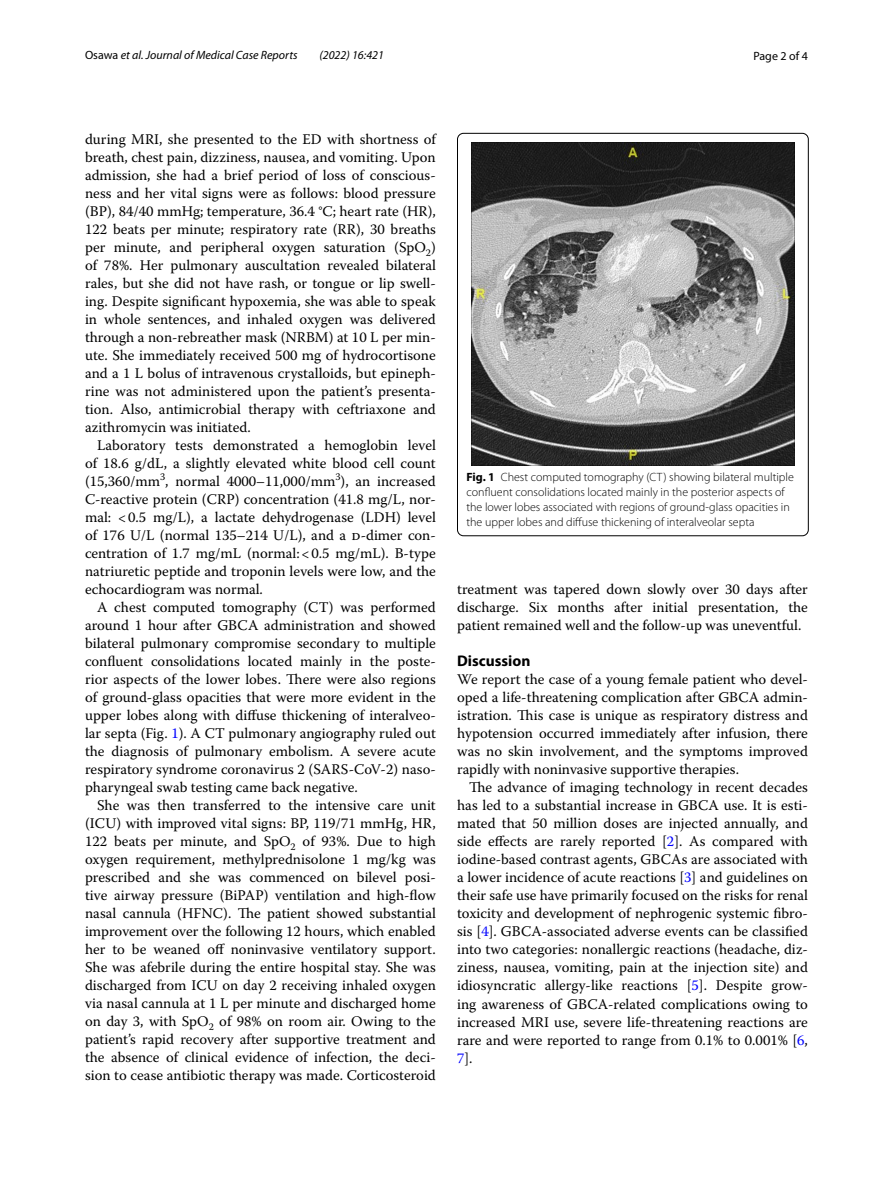
<style>
.page{position:relative;width:893px;height:1187px;background:#fff}
.page>*{position:absolute;margin:0;border:0;box-sizing:border-box;transform-origin:0 0}
.t1{font:700 15.45px "Myriad Pro";color:#000}
.t2{font:14.7px/18px "Warnock Pro";color:#000;text-align:justify}
.t3{font:300 12px/15px "Myriad Pro";color:#000}
.t4{font:italic 12px "Myriad Pro";color:#000}
.t5{font:12px "Myriad Pro";color:#000}
.s1{font-style:normal}
.s2{color:#00f}
.s3{font-weight:700}
</style>
<div class="page">
<img style="left:471px;top:142px;width:323px;height:324px">
<div style="left:457px;top:133px;width:351px;height:403px;border:1px solid #000;border-radius:6px"></div>
<p class="t4" style="left:85px;top:48px;width:214px"><span class="s1">Osawa</span> et al. Journal of Medical Case Reports</p>
<p class="t4" style="left:319px;top:48px;width:66px">(2022) 16:421</p>
<p class="t5" style="left:753px;top:48px;width:56px">Page 2 of 4</p>
<p class="t2" style="left:85px;top:130px;width:352px">during MRI, she presented to the ED with shortness of breath, chest pain, dizziness, nausea, and vomiting. Upon admission, she had a brief period of loss of conscious&shy;ness and her vital signs were as follows: blood pressure (BP), 84/40 mmHg; temperature, 36.4 °C; heart rate (HR), 122 beats per minute; respiratory rate (RR), 30 breaths per minute, and peripheral oxygen saturation (SpO<sub>2</sub>) of 78%. Her pulmonary auscultation revealed bilateral rales, but she did not have rash, or tongue or lip swell&shy;ing. Despite significant hypoxemia, she was able to speak in whole sentences, and inhaled oxygen was delivered through a non-rebreather mask (NRBM) at 10 L per min&shy;ute. She immediately received 500 mg of hydrocortisone and a 1 L bolus of intravenous crystalloids, but epineph&shy;rine was not administered upon the patient’s presenta&shy;tion. Also, antimicrobial therapy with ceftriaxone and azithromycin was initiated.</p>
<p class="t2" style="left:85px;top:436px;width:352px;text-indent:12px">Laboratory tests demonstrated a hemoglobin level of 18.6 g/dL, a slightly elevated white blood cell count (15,360/mm<sup>3</sup>, normal 4000–11,000/mm<sup>3</sup>), an increased C-reactive protein (CRP) concentration (41.8 mg/L, nor&shy;mal: &lt;0.5 mg/L), a lactate dehydrogenase (LDH) level of 176 U/L (normal 135–214 U/L), and a d-dimer con&shy;centration of 1.7 mg/mL (normal:&lt;0.5 mg/mL). B-type natriuretic peptide and troponin levels were low, and the echocardiogram was normal.</p>
<p class="t2" style="left:85px;top:598px;width:352px;text-indent:12px">A chest computed tomography (CT) was performed around 1 hour after GBCA administration and showed bilateral pulmonary compromise secondary to multiple confluent consolidations located mainly in the poste&shy;rior aspects of the lower lobes. There were also regions of ground-glass opacities that were more evident in the upper lobes along with diffuse thickening of interalveo&shy;lar septa (Fig. <span class="s2">1</span>). A CT pulmonary angiography ruled out the diagnosis of pulmonary embolism. A severe acute respiratory syndrome coronavirus 2 (SARS-CoV-2) naso&shy;pharyngeal swab testing came back negative.</p>
<p class="t2" style="left:85px;top:796px;width:352px;text-indent:12px">She was then transferred to the intensive care unit (ICU) with improved vital signs: BP, 119/71 mmHg, HR, 122 beats per minute, and SpO<sub>2</sub> of 93%. Due to high oxygen requirement, methylprednisolone 1 mg/kg was prescribed and she was commenced on bilevel posi&shy;tive airway pressure (BiPAP) ventilation and high-flow nasal cannula (HFNC). The patient showed substantial improvement over the following 12 hours, which enabled her to be weaned off noninvasive ventilatory support.<br>She was afebrile during the entire hospital stay. She was discharged from ICU on day 2 receiving inhaled oxygen via nasal cannula at 1 L per minute and discharged home on day 3, with SpO<sub>2</sub> of 98% on room air. Owing to the patient’s rapid recovery after supportive treatment and the absence of clinical evidence of infection, the deci&shy;sion to cease antibiotic therapy was made. Corticosteroid</p>
<p class="t3" style="left:466px;top:469px;width:329px"><span class="s3">Fig. 1</span> Chest computed tomography (CT) showing bilateral multiple confluent consolidations located mainly in the posterior aspects of the lower lobes associated with regions of ground-glass opacities in the upper lobes and diffuse thickening of interalveolar septa</p>
<p class="t2" style="left:457px;top:580px;width:352px">treatment was tapered down slowly over 30 days after discharge. Six months after initial presentation, the patient remained well and the follow-up was uneventful.</p>
<p class="t1" style="left:457px;top:651px;width:75px">Discussion</p>
<p class="t2" style="left:457px;top:670px;width:352px">We report the case of a young female patient who devel&shy;oped a life-threatening complication after GBCA admin&shy;istration. This case is unique as respiratory distress and hypotension occurred immediately after infusion, there was no skin involvement, and the symptoms improved rapidly with noninvasive supportive therapies.</p>
<p class="t2" style="left:457px;top:778px;width:352px;text-indent:12px">The advance of imaging technology in recent decades has led to a substantial increase in GBCA use. It is esti&shy;mated that 50 million doses are injected annually, and side effects are rarely reported [<span class="s2">2</span>]. As compared with iodine-based contrast agents, GBCAs are associated with a lower incidence of acute reactions [<span class="s2">3</span>] and guidelines on their safe use have primarily focused on the risks for renal toxicity and development of nephrogenic systemic fibro&shy;sis [<span class="s2">4</span>]. GBCA-associated adverse events can be classified into two categories: nonallergic reactions (headache, diz&shy;ziness, nausea, vomiting, pain at the injection site) and idiosyncratic allergy-like reactions [<span class="s2">5</span>]. Despite grow&shy;ing awareness of GBCA-related complications owing to increased MRI use, severe life-threatening reactions are rare and were reported to range from 0.1% to 0.001% [<span class="s2">6</span>, <span class="s2">7</span>].</p>
</div>
